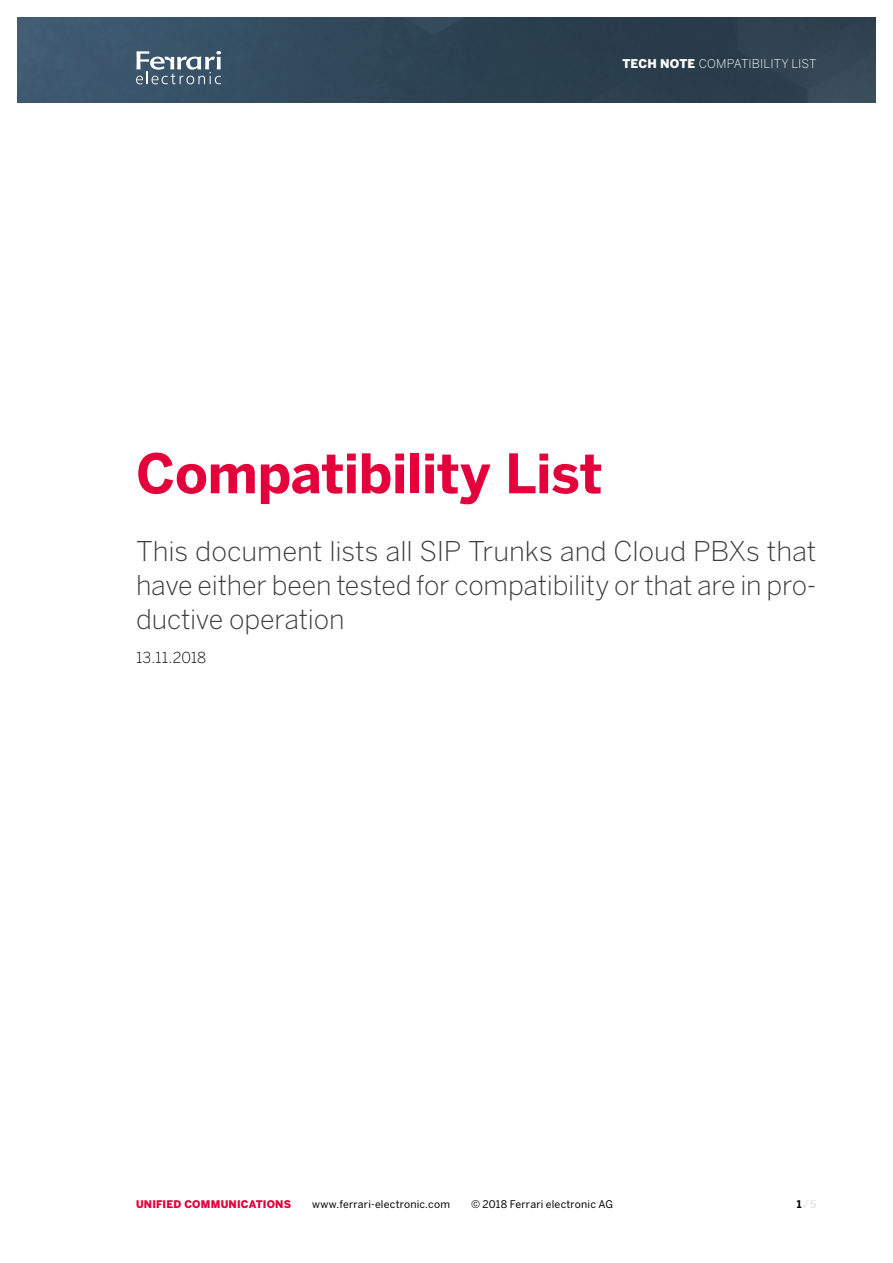
<style>
.page{position:relative;width:893px;height:1263px;background:#fff}
.page>*{position:absolute;margin:0;border:0;box-sizing:border-box;transform-origin:0 0}
.t1{font:700 54px "Benton Sans";letter-spacing:-.015em;color:#e4003a}
.t2{font:300 27px/34px "Benton Sans";letter-spacing:-.01em;color:#3c3c3b;text-align:justify}
.t3{font:300 15px "Benton Sans";letter-spacing:.005em;color:#000}
.t4{font:300 12px "Benton Sans";letter-spacing:.01em;color:#fff}
.t5{font:10.5px "Benton Sans";letter-spacing:.02em;color:#000}
.t6{font:900 10.5px "Benton Sans";letter-spacing:.015em;color:#e4003a}
.t7{font:10.5px "Benton Sans";color:#dadada}
.s1{font-weight:900}
.s2{font-weight:700;color:#000}
</style>
<div class="page">
<img style="left:17px;top:17px;width:859px;height:85px">
<svg style="left:136px;top:51px;width:85px;height:33px"></svg>
<p class="t4" style="left:623px;top:57px;width:195px"><span class="s1">TECH NOTE</span> COMPATIBILITY LIST</p>
<h1 class="t1" style="left:136px;top:441px;width:468px">Compatibility List</h1>
<p class="t2" style="left:136px;top:534px;width:682px">This document lists all SIP Trunks and Cloud PBXs that have either been tested for compatibility or that are in pro&shy;ductive operation</p>
<p class="t3" style="left:136px;top:649px;width:72px">13.11.2018</p>
<p class="t6" style="left:136px;top:1197px;width:157px">UNIFIED COMMUNICATIONS</p>
<p class="t5" style="left:312px;top:1198px;width:139px">www.ferrari-electronic.com</p>
<p class="t5" style="left:471px;top:1198px;width:144px">© 2018 Ferrari electronic AG</p>
<p class="t7" style="left:797px;top:1198px;width:21px"><span class="s2">1</span>/5</p>
</div>
